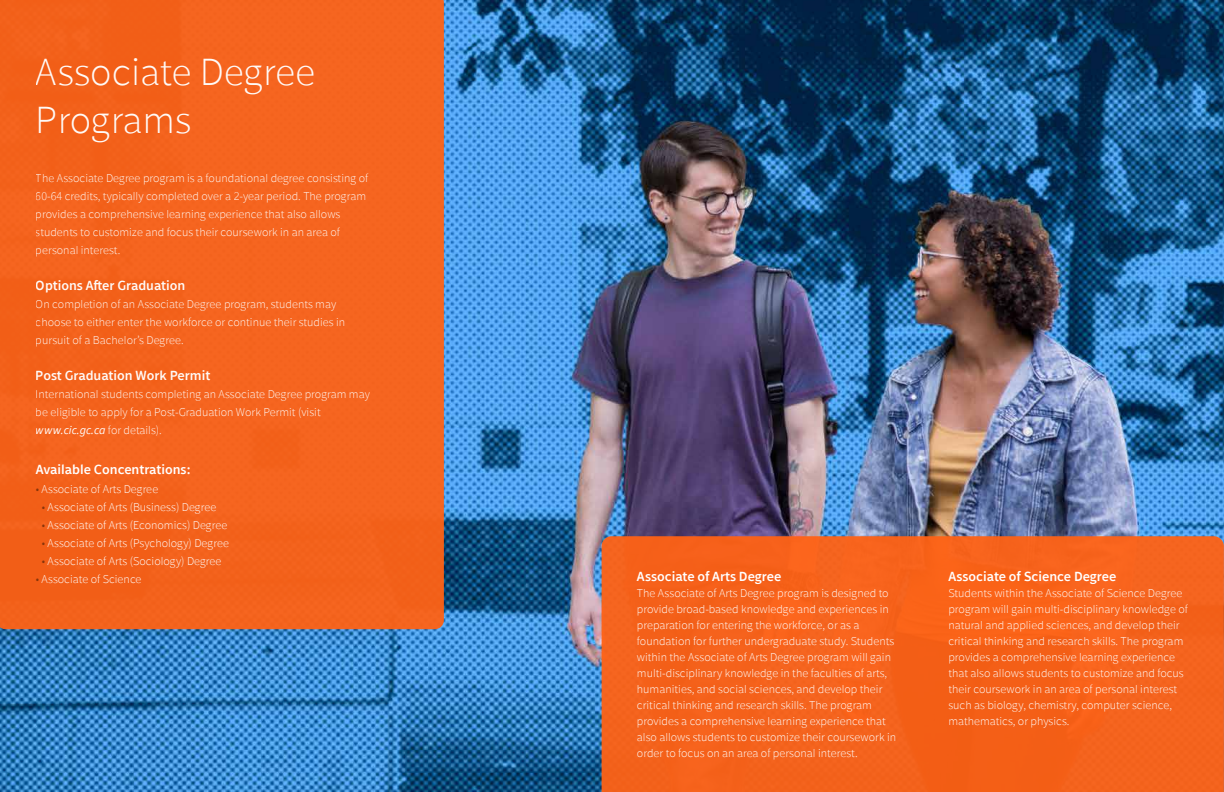
<style>
.page{position:relative;width:1224px;height:792px;background:#fff}
.page>*{position:absolute;margin:0;border:0;box-sizing:border-box;transform-origin:0 0}
.t1{font:300 40px/48px "Monrad";color:#fff}
.t2{font:600 14px "Monrad";color:#fff}
.t3{font:300 12px/16px "Monrad";color:#fff}
.s1{font-weight:400;font-style:italic}
.s2{color:#88350b}
</style>
<div class="page">
<img style="left:0;top:0;width:1224px;height:792px">
<div style="left:602px;top:536px;width:622px;height:256px;background:#f5621b"></div>
<div style="left:0;top:0;width:444px;height:629px;background:#f4641e"></div>
<div style="left:0;top:0;width:435px;height:615px;background:#f4631e"></div>
<h1 class="t1" style="left:36px;top:48px;width:281px">Associate Degree<br>Programs</h1>
<p class="t3" style="left:36px;top:169px;width:334px;line-height:18px">The Associate Degree program is a foundational degree consisting of 60-64 credits, typically completed over a 2-year period. The program provides a comprehensive learning experience that also allows students to customize and focus their coursework in an area of personal interest.</p>
<p class="t2" style="left:36px;top:276px;width:151px">Options After Graduation</p>
<p class="t3" style="left:36px;top:295px;width:311px;line-height:18px">On completion of an Associate Degree program, students may choose to either enter the workforce or continue their studies in pursuit of a Bachelor’s Degree.</p>
<p class="t2" style="left:36px;top:366px;width:176px">Post Graduation Work Permit</p>
<p class="t3" style="left:36px;top:385px;width:336px;line-height:18px">International students completing an Associate Degree program may be eligible to apply for a Post-Graduation Work Permit (visit <span class="s1">www.cic.gc.ca</span> for details).</p>
<p class="t2" style="left:36px;top:460px;width:156px">Available Concentrations:</p>
<p class="t3" style="left:36px;top:481px;width:124px"><span class="s2">•</span> Associate of Arts Degree</p>
<p class="t3" style="left:42px;top:499px;width:176px"><span class="s2">•</span> Associate of Arts (Business) Degree</p>
<p class="t3" style="left:42px;top:517px;width:187px"><span class="s2">•</span> Associate of Arts (Economics) Degree</p>
<p class="t3" style="left:42px;top:535px;width:189px"><span class="s2">•</span> Associate of Arts (Psychology) Degree</p>
<p class="t3" style="left:42px;top:553px;width:181px"><span class="s2">•</span> Associate of Arts (Sociology) Degree</p>
<p class="t3" style="left:36px;top:571px;width:107px"><span class="s2">•</span> Associate of Science</p>
<p class="t2" style="left:637px;top:567px;width:146px">Associate of Arts Degree</p>
<p class="t3" style="left:637px;top:585px;width:261px">The Associate of Arts Degree program is designed to provide broad-based knowledge and experiences in preparation for entering the workforce, or as a foundation for further undergraduate study. Students within the Associate of Arts Degree program will gain multi-disciplinary knowledge in the faculties of arts, humanities, and social sciences, and develop their critical thinking and research skills. The program provides a comprehensive learning experience that also allows students to customize their coursework in order to focus on an area of personal interest.</p>
<p class="t2" style="left:948px;top:567px;width:170px">Associate of Science Degree</p>
<p class="t3" style="left:948px;top:585px;width:241px">Students within the Associate of Science Degree program will gain multi-disciplinary knowledge of natural and applied sciences, and develop their critical thinking and research skills. The program provides a comprehensive learning experience that also allows students to customize and focus their coursework in an area of personal interest such as biology, chemistry, computer science, mathematics, or physics.</p>
</div>
